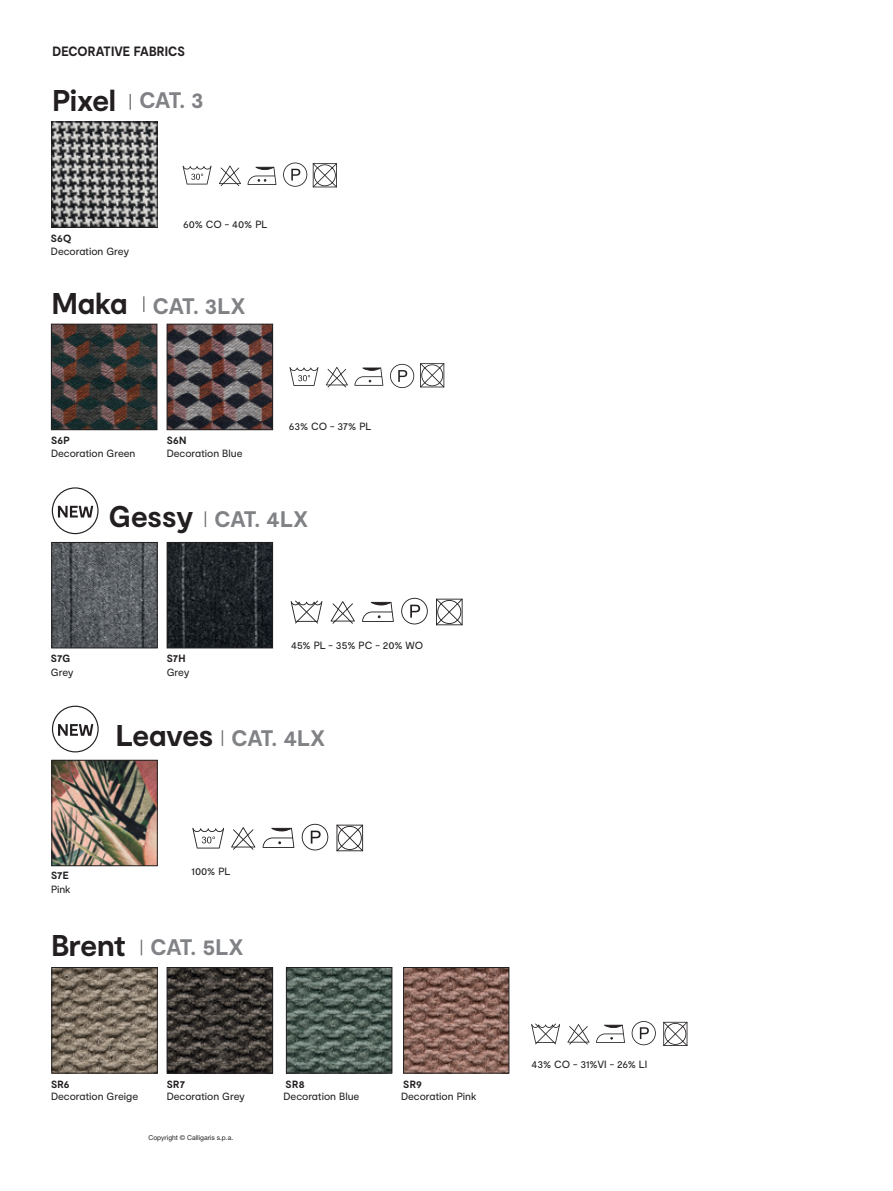
<style>
.page{position:relative;width:893px;height:1191px;background:#fff}
.page>*{position:absolute;margin:0;border:0;box-sizing:border-box;transform-origin:0 0}
.t1{font:700 30px "Calligaris";letter-spacing:-.01em;color:#231f20}
.t2{font:700 22.5px "Calligaris";letter-spacing:-.015em;color:#808285}
.t3{font:700 13.5px "Calligaris";letter-spacing:.005em;color:#231f20;scale:.95 1}
.t4{font:10.5px "Calligaris";letter-spacing:-.005em;color:#231f20}
.t5{font:700 10.5px "Calligaris";letter-spacing:.02em;color:#231f20}
.t6{font:6.75px "Helvetica Neue LT Std";color:#231f20}
</style>
<div class="page">
<svg style="left:531px;top:1023px;width:29px;height:21px"></svg>
<svg style="left:567px;top:1024px;width:22px;height:20px"></svg>
<svg style="left:596px;top:1024px;width:29px;height:19px"></svg>
<svg style="left:632px;top:1021px;width:24px;height:24px"></svg>
<svg style="left:663px;top:1021px;width:24px;height:25px"></svg>
<img style="left:53px;top:969px;width:103px;height:102px">
<div style="left:51px;top:967px;width:107px;height:106px;border:1px solid #231f20"></div>
<img style="left:288px;top:969px;width:102px;height:102px">
<div style="left:286px;top:967px;width:106px;height:106px;border:1px solid #231f20"></div>
<img style="left:169px;top:969px;width:102px;height:102px">
<div style="left:167px;top:967px;width:106px;height:106px;border:1px solid #231f20"></div>
<img style="left:405px;top:969px;width:102px;height:102px">
<div style="left:403px;top:967px;width:106px;height:106px;border:1px solid #231f20"></div>
<svg style="left:141px;top:939px;width:1px;height:16px"></svg>
<img style="left:53px;top:123px;width:103px;height:103px">
<div style="left:51px;top:121px;width:107px;height:107px;border:1px solid #231f20"></div>
<img style="left:53px;top:326px;width:102px;height:102px">
<div style="left:51px;top:324px;width:106px;height:106px;border:1px solid #231f20"></div>
<img style="left:169px;top:326px;width:102px;height:102px">
<div style="left:167px;top:324px;width:106px;height:106px;border:1px solid #231f20"></div>
<svg style="left:129px;top:94px;width:2px;height:16px"></svg>
<svg style="left:143px;top:296px;width:2px;height:16px"></svg>
<svg style="left:183px;top:166px;width:29px;height:18px"></svg>
<svg style="left:219px;top:165px;width:22px;height:21px"></svg>
<svg style="left:248px;top:167px;width:28px;height:18px"></svg>
<svg style="left:283px;top:162px;width:24px;height:25px"></svg>
<svg style="left:313px;top:163px;width:24px;height:24px"></svg>
<svg style="left:290px;top:367px;width:28px;height:19px"></svg>
<svg style="left:326px;top:367px;width:22px;height:20px"></svg>
<svg style="left:354px;top:367px;width:29px;height:19px"></svg>
<svg style="left:390px;top:364px;width:24px;height:24px"></svg>
<svg style="left:420px;top:363px;width:24px;height:24px"></svg>
<svg style="left:291px;top:600px;width:31px;height:23px"></svg>
<svg style="left:331px;top:601px;width:24px;height:23px"></svg>
<svg style="left:362px;top:602px;width:32px;height:20px"></svg>
<svg style="left:401px;top:598px;width:27px;height:26px"></svg>
<svg style="left:436px;top:598px;width:27px;height:27px"></svg>
<img style="left:53px;top:544px;width:103px;height:102px">
<div style="left:51px;top:542px;width:107px;height:106px;border:1px solid #231f20"></div>
<img style="left:169px;top:544px;width:102px;height:102px">
<div style="left:167px;top:542px;width:106px;height:106px;border:1px solid #231f20"></div>
<div style="left:52px;top:487px;width:47px;height:47px;border:1px solid #231f20;border-radius:50%"></div>
<svg style="left:58px;top:506px;width:35px;height:11px"></svg>
<svg style="left:192px;top:827px;width:32px;height:21px"></svg>
<svg style="left:231px;top:827px;width:24px;height:22px"></svg>
<svg style="left:263px;top:828px;width:31px;height:20px"></svg>
<svg style="left:302px;top:824px;width:26px;height:26px"></svg>
<svg style="left:336px;top:824px;width:27px;height:27px"></svg>
<img style="left:53px;top:762px;width:103px;height:102px">
<div style="left:51px;top:760px;width:107px;height:106px;border:1px solid #231f20"></div>
<div style="left:52px;top:705px;width:47px;height:47px;border:1px solid #231f20;border-radius:50%"></div>
<svg style="left:58px;top:724px;width:35px;height:12px"></svg>
<svg style="left:205px;top:511px;width:1px;height:16px"></svg>
<svg style="left:222px;top:730px;width:1px;height:16px"></svg>
<p class="t3" style="left:53px;top:42px;width:141px">DECORATIVE FABRICS</p>
<h1 class="t1" style="left:52px;top:82px;width:65px">Pixel</h1>
<h2 class="t2" style="left:139px;top:86px;width:66px">CAT. 3</h2>
<p class="t5" style="left:51px;top:232px;width:22px">S6Q</p>
<p class="t4" style="left:51px;top:244px;width:80px">Decoration Grey</p>
<h1 class="t1" style="left:52px;top:285px;width:77px">Maka</h1>
<p class="t4" style="left:183px;top:218px;width:86px">60% CO - 40% PL</p>
<h2 class="t2" style="left:153px;top:292px;width:94px">CAT. 3LX</h2>
<p class="t5" style="left:51px;top:434px;width:20px">S6P</p>
<p class="t5" style="left:167px;top:434px;width:21px">S6N</p>
<p class="t4" style="left:51px;top:447px;width:86px">Decoration Green</p>
<p class="t4" style="left:167px;top:447px;width:77px">Decoration Blue</p>
<p class="t4" style="left:289px;top:420px;width:84px">63% CO - 37% PL</p>
<h1 class="t1" style="left:109px;top:497px;width:86px">Gessy</h1>
<h2 class="t2" style="left:214px;top:505px;width:95px">CAT. 4LX</h2>
<p class="t5" style="left:51px;top:652px;width:21px">S7G</p>
<p class="t5" style="left:167px;top:652px;width:20px">S7H</p>
<p class="t4" style="left:51px;top:666px;width:24px">Grey</p>
<p class="t4" style="left:167px;top:666px;width:24px">Grey</p>
<p class="t4" style="left:291px;top:639px;width:134px">45% PL - 35% PC - 20% WO</p>
<h1 class="t1" style="left:116px;top:716px;width:99px">Leaves</h1>
<h2 class="t2" style="left:232px;top:724px;width:95px">CAT. 4LX</h2>
<p class="t5" style="left:51px;top:868px;width:19px">S7E</p>
<p class="t4" style="left:51px;top:882px;width:21px">Pink</p>
<p class="t4" style="left:192px;top:865px;width:40px">100% PL</p>
<h1 class="t1" style="left:51px;top:927px;width:76px">Brent</h1>
<h2 class="t2" style="left:151px;top:932px;width:94px">CAT. 5LX</h2>
<p class="t5" style="left:51px;top:1077px;width:20px">SR6</p>
<p class="t5" style="left:167px;top:1077px;width:20px">SR7</p>
<p class="t5" style="left:286px;top:1077px;width:20px">SR8</p>
<p class="t5" style="left:403px;top:1077px;width:20px">SR9</p>
<p class="t4" style="left:51px;top:1090px;width:89px">Decoration Greige</p>
<p class="t4" style="left:167px;top:1090px;width:80px">Decoration Grey</p>
<p class="t4" style="left:283px;top:1090px;width:77px">Decoration Blue</p>
<p class="t4" style="left:401px;top:1090px;width:77px">Decoration Pink</p>
<p class="t6" style="left:148px;top:1134px;width:86px">Copyright © Calligaris s.p.a.</p>
<p class="t4" style="left:531px;top:1057px;width:117px">43% CO - 31%VI - 26% LI</p>
</div>
